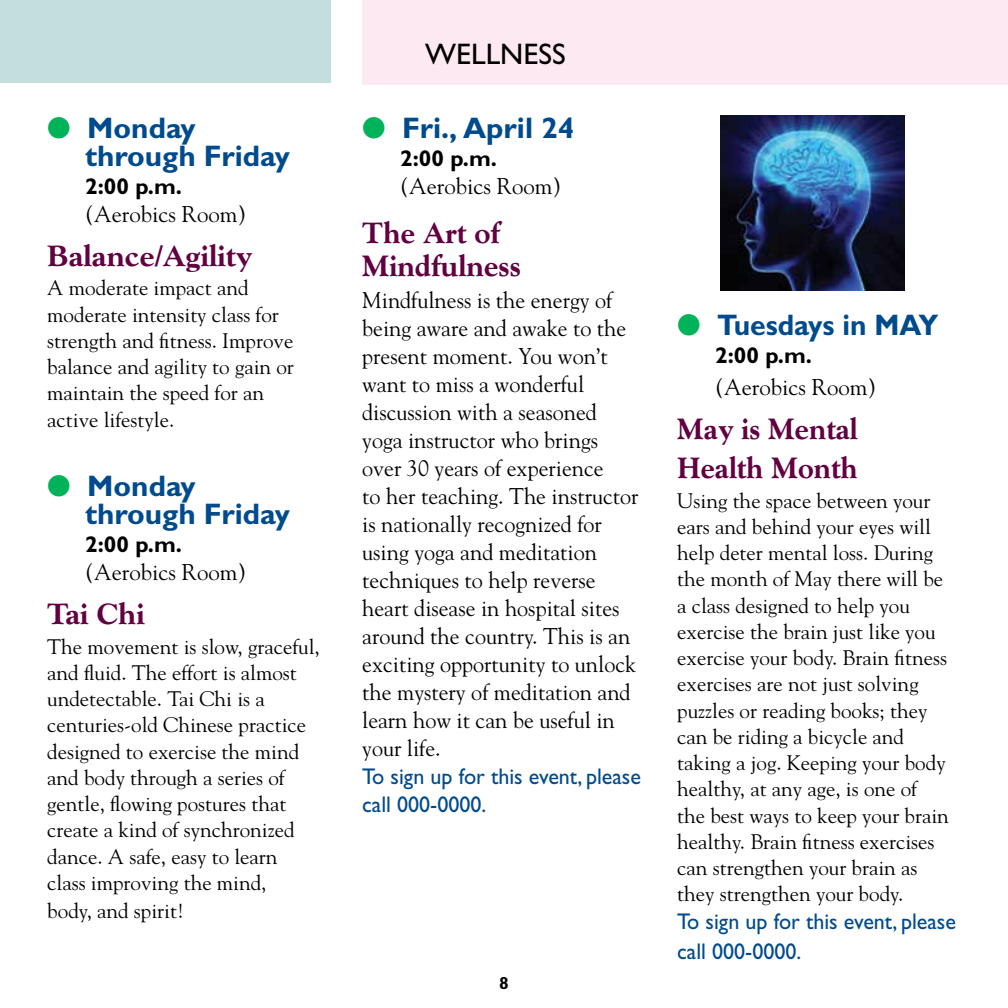
<style>
.page{position:relative;width:1008px;height:1008px;background:#fff}
.page>*{position:absolute;margin:0;border:0;box-sizing:border-box;transform-origin:0 0}
.t1{font:700 29.75px/28px "Gill Sans";color:#004b8d}
.t2{font:800 29.75px/33.2px "Goudy";color:#620041}
.t3{font:800 29.75px/39.4px "Goudy";color:#620041;scale:.95 1}
.t4{font:700 29.75px "Gill Sans";color:#004b8d;scale:.95 1}
.t5{font:29.75px "Gill Sans";color:#000}
.t6{font:22.75px/28px "Goudy";color:#000}
.t7{font:22.75px/28px "Gill Sans";color:#004b8d}
.t8{font:700 22.75px "Gill Sans";color:#000}
.t9{font:21px/26.2px "Goudy";color:#000}
.t10{font:700 17.5px "Gill Sans";color:#000}
.s1{color:#00b259}
</style>
<div class="page">
<div style="left:0;top:0;width:331px;height:83px;background:#c4dddd"></div>
<div style="left:362px;top:0;width:646px;height:84px;background:#fde9f1"></div>
<img style="left:720px;top:115px;width:184px;height:176px">
<h1 class="t1" style="left:85px;top:114px;width:206px;text-indent:-38px"><span class="s1">●</span> Monday through Friday</h1>
<p class="t8" style="left:85px;top:173px;width:98px">2:00 p.m.</p>
<p class="t6" style="left:85px;top:199px;width:163px">(Aerobics Room)</p>
<h1 class="t2" style="left:47px;top:239px;width:206px">Balance/Agility</h1>
<p class="t9" style="left:47px;top:274px;width:248px">A moderate impact and moderate intensity class for strength and fitness. Improve balance and agility to gain or maintain the speed for an active lifestyle.</p>
<h1 class="t1" style="left:85px;top:472px;width:206px;text-indent:-38px"><span class="s1">●</span> Monday through Friday</h1>
<p class="t8" style="left:85px;top:531px;width:98px">2:00 p.m.</p>
<p class="t6" style="left:85px;top:558px;width:163px">(Aerobics Room)</p>
<h1 class="t2" style="left:47px;top:597px;width:99px">Tai Chi</h1>
<p class="t9" style="left:47px;top:633px;width:274px">The movement is slow, graceful, and fluid. The effort is almost undetectable. Tai Chi is a centuries-old Chinese practice designed to exercise the mind and body through a series of gentle, flowing postures that create a kind of synchronized dance. A safe, easy to learn class improving the mind,<br>body, and spirit!</p>
<h1 class="t5" style="left:425px;top:36px;width:142px">WELLNESS</h1>
<h1 class="t1" style="left:362px;top:114px;width:213px"><span class="s1">●</span> Fri., April 24</h1>
<p class="t8" style="left:400px;top:145px;width:98px">2:00 p.m.</p>
<p class="t6" style="left:400px;top:171px;width:163px">(Aerobics Room)</p>
<h1 class="t2" style="left:362px;top:216px;width:160px">The Art of<br>Mindfulness</h1>
<p class="t6" style="left:362px;top:285px;width:278px">Mindfulness is the energy of being aware and awake to the present moment. You won’t want to miss a wonderful discussion with a seasoned yoga instructor who brings over 30 years of experience<br>to her teaching. The instructor is nationally recognized for using yoga and meditation techniques to help reverse heart disease in hospital sites around the country. This is an exciting opportunity to unlock the mystery of meditation and learn how it can be useful in your life.</p>
<p class="t7" style="left:362px;top:762px;width:280px">To sign up for this event, please call 000-0000.</p>
<p class="t10" style="left:499px;top:973px;width:11px">8</p>
<h1 class="t4" style="left:677px;top:308px;width:276px"><span class="s1">●</span> Tuesdays in MAY</h1>
<p class="t8" style="left:715px;top:342px;width:98px">2:00 p.m.</p>
<p class="t6" style="left:715px;top:372px;width:163px">(Aerobics Room)</p>
<h1 class="t3" style="left:677px;top:408px;width:192px">May is Mental<br>Health Month</h1>
<p class="t9" style="left:677px;top:487px;width:273px">Using the space between your ears and behind your eyes will help deter mental loss. During the month of May there will be a class designed to help you exercise the brain just like you exercise your body. Brain fitness exercises are not just solving puzzles or reading books; they can be riding a bicycle and taking a jog. Keeping your body healthy, at any age, is one of the best ways to keep your brain healthy. Brain fitness exercises can strengthen your brain as they strengthen your body.</p>
<p class="t7" style="left:677px;top:907px;width:280px;line-height:29.8px">To sign up for this event, please call 000-0000.</p>
</div>
